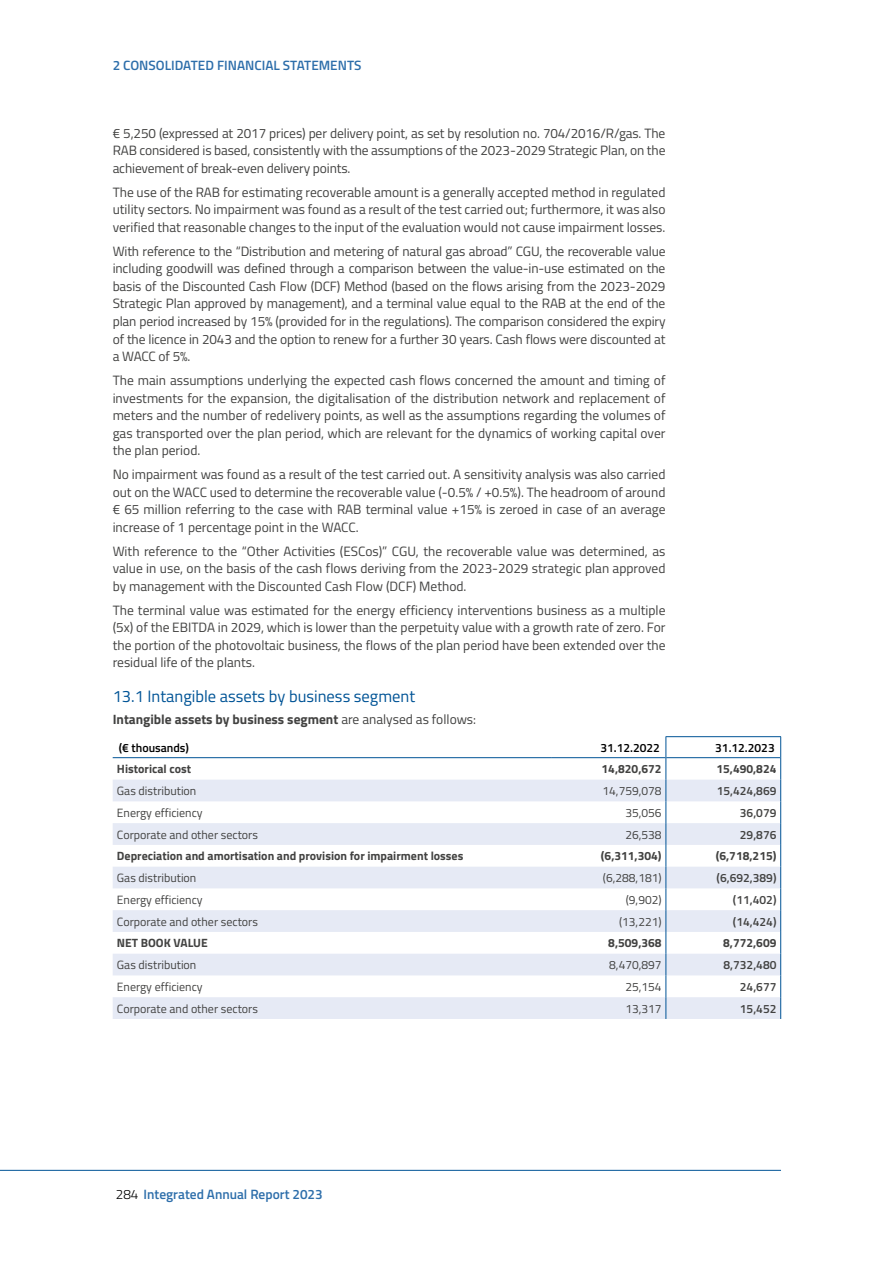
<style>
.page{position:relative;width:893px;height:1263px;background:#fff}
.page>*{position:absolute;margin:0;border:0;box-sizing:border-box;transform-origin:0 0}
.t1{font:16.5px "Titillium";color:#005496}
.body{font:13.5px/17.5px "Titillium";color:#424241;text-align:justify}
.body_-10{font:13.5px/17.5px "Titillium";letter-spacing:-.01em;color:#424241;text-align:justify}
.t2{font:600 13.5px "Titillium";color:#2d6eaa}
.body-2{font:700 13.5px "Titillium";color:#424241}
.Table_sx{font:12px "Titillium";color:#424241}
.Table_sx-2{font:700 12px "Titillium";color:#424241}
.Table_Total_dx{font:600 12px "Titillium";color:#424241}
.Table_dx{font:12px "Titillium";color:#424241}
.Table_Total_dx-2{font:700 12px "Titillium";color:#424241}
.Table_Title_dx{font:600 12px "Titillium";color:#000}
.Table_Title_sx{font:600 12px "Titillium";color:#000}
.Table_Total_sx{font:700 12px "Titillium";color:#424241}
.s1{font-weight:400}
.s2{font-weight:300;color:#000}
</style>
<div class="page">
<hr style="left:0;top:1170px;width:781px;height:1px;background:#005496">
<svg style="left:113px;top:780px;width:667px;height:239px;fill:#e6eaf5"></svg>
<hr style="left:113px;top:757px;width:438px;height:1px;background:#005496">
<hr style="left:551px;top:757px;width:114px;height:1px;background:#005496">
<hr style="left:666px;top:757px;width:114px;height:1px;background:#005496">
<hr style="left:665px;top:736px;width:116px;height:1px;background:#005496">
<svg style="left:665px;top:737px;width:1px;height:282px"></svg>
<svg style="left:780px;top:737px;width:1px;height:282px"></svg>
<p class="t2" style="left:113px;top:55px;width:250px">2 CONSOLIDATED FINANCIAL STATEMENTS</p>
<p class="body_-10" style="left:113px;top:124px;width:554px">€ 5,250 (expressed at 2017 prices) per delivery point, as set by resolution no. 704/2016/R/gas. The RAB considered is based, consistently with the assumptions of the 2023-2029 Strategic Plan, on the achievement of break-even delivery points.</p>
<p class="body" style="left:113px;top:183px;width:554px">The use of the RAB for estimating recoverable amount is a generally accepted method in regulated utility sectors. No impairment was found as a result of the test carried out; furthermore, it was also verified that reasonable changes to the input of the evaluation would not cause impairment losses.</p>
<p class="body_-10" style="left:113px;top:242px;width:554px">With reference to the “Distribution and metering of natural gas abroad” CGU, the recoverable value including goodwill was defined through a comparison between the value-in-use estimated on the basis of the Discounted Cash Flow (DCF) Method (based on the flows arising from the 2023-2029<br>Strategic Plan approved by management), and a terminal value equal to the RAB at the end of the plan period increased by 15% (provided for in the regulations). The comparison considered the expiry of the licence in 2043 and the option to renew for a further 30 years. Cash flows were discounted at a WACC of 5%.</p>
<p class="body" style="left:113px;top:371px;width:554px">The main assumptions underlying the expected cash flows concerned the amount and timing of investments for the expansion, the digitalisation of the distribution network and replacement of meters and the number of redelivery points, as well as the assumptions regarding the volumes of gas transported over the plan period, which are relevant for the dynamics of working capital over the plan period.</p>
<p class="body" style="left:113px;top:465px;width:554px">No impairment was found as a result of the test carried out. A sensitivity analysis was also carried out on the WACC used to determine the recoverable value (-0.5% / +0.5%). The headroom of around € 65 million referring to the case with RAB terminal value +15% is zeroed in case of an average increase of 1 percentage point in the WACC.</p>
<p class="body" style="left:113px;top:542px;width:554px">With reference to the “Other Activities (ESCos)” CGU, the recoverable value was determined, as value in use, on the basis of the cash flows deriving from the 2023-2029 strategic plan approved by management with the Discounted Cash Flow (DCF) Method.</p>
<p class="body" style="left:113px;top:601px;width:554px">The terminal value was estimated for the energy efficiency interventions business as a multiple (5x) of the EBITDA in 2029, which is lower than the perpetuity value with a growth rate of zero. For the portion of the photovoltaic business, the flows of the plan period have been extended over the residual life of the plants.</p>
<h5 class="t1" style="left:113px;top:684px;width:304px">13.1 Intangible assets by business segment</h5>
<p class="body-2" style="left:113px;top:709px;width:365px">Intangible assets by business segment <span class="s1">are analysed as follows:</span></p>
<p class="Table_Title_sx" style="left:119px;top:738px;width:72px">(€ thousands)</p>
<p class="Table_Title_dx" style="left:600px;top:738px;width:61px">31.12.2022</p>
<p class="Table_Title_dx" style="left:715px;top:738px;width:61px">31.12.2023</p>
<p class="Table_sx-2" style="left:117px;top:760px;width:76px">Historical cost</p>
<p class="Table_Total_dx-2" style="left:602px;top:760px;width:62px">14,820,672</p>
<p class="Table_Total_dx-2" style="left:716px;top:760px;width:62px">15,490,824</p>
<p class="Table_sx" style="left:117px;top:782px;width:81px">Gas distribution</p>
<p class="Table_dx" style="left:602px;top:782px;width:61px">14,759,078</p>
<p class="Table_Total_dx" style="left:717px;top:782px;width:61px">15,424,869</p>
<p class="Table_sx" style="left:117px;top:804px;width:87px">Energy efficiency</p>
<p class="Table_dx" style="left:625px;top:804px;width:38px">35,056</p>
<p class="Table_Total_dx" style="left:740px;top:803px;width:38px">36,079</p>
<p class="Table_sx" style="left:117px;top:825px;width:143px">Corporate and other sectors</p>
<p class="Table_dx" style="left:625px;top:825px;width:38px">26,538</p>
<p class="Table_Total_dx" style="left:740px;top:825px;width:38px">29,876</p>
<p class="Table_sx-2" style="left:117px;top:847px;width:348px">Depreciation and amortisation and provision for impairment losses</p>
<p class="Table_Total_dx-2" style="left:601px;top:847px;width:62px">(6,311,304)</p>
<p class="Table_Total_dx-2" style="left:716px;top:847px;width:62px">(6,718,215)</p>
<p class="Table_sx" style="left:117px;top:869px;width:81px">Gas distribution</p>
<p class="Table_dx" style="left:603px;top:869px;width:60px">(6,288,181)</p>
<p class="Table_Total_dx" style="left:717px;top:869px;width:61px">(6,692,389)</p>
<p class="Table_sx" style="left:117px;top:891px;width:87px">Energy efficiency</p>
<p class="Table_dx" style="left:626px;top:891px;width:37px">(9,902)</p>
<p class="Table_Total_dx" style="left:733px;top:890px;width:45px">(11,402)</p>
<p class="Table_sx" style="left:117px;top:912px;width:143px">Corporate and other sectors</p>
<p class="Table_dx" style="left:619px;top:912px;width:44px">(13,221)</p>
<p class="Table_Total_dx" style="left:733px;top:912px;width:45px">(14,424)</p>
<p class="Table_Total_sx" style="left:117px;top:934px;width:92px">NET BOOK VALUE</p>
<p class="Table_Total_dx-2" style="left:608px;top:934px;width:55px">8,509,368</p>
<p class="Table_Total_dx-2" style="left:723px;top:934px;width:55px">8,772,609</p>
<p class="Table_sx" style="left:117px;top:956px;width:81px">Gas distribution</p>
<p class="Table_dx" style="left:609px;top:956px;width:54px">8,470,897</p>
<p class="Table_Total_dx" style="left:723px;top:956px;width:54px">8,732,480</p>
<p class="Table_sx" style="left:117px;top:978px;width:87px">Energy efficiency</p>
<p class="Table_dx" style="left:625px;top:978px;width:38px">25,154</p>
<p class="Table_Total_dx" style="left:740px;top:978px;width:38px">24,677</p>
<p class="Table_sx" style="left:117px;top:999px;width:143px">Corporate and other sectors</p>
<p class="Table_dx" style="left:625px;top:999px;width:38px">13,317</p>
<p class="Table_Total_dx" style="left:740px;top:999px;width:38px">15,452</p>
<p class="t2" style="left:116px;top:1184px;width:208px"><span class="s2">284</span> Integrated Annual Report 2023</p>
</div>
